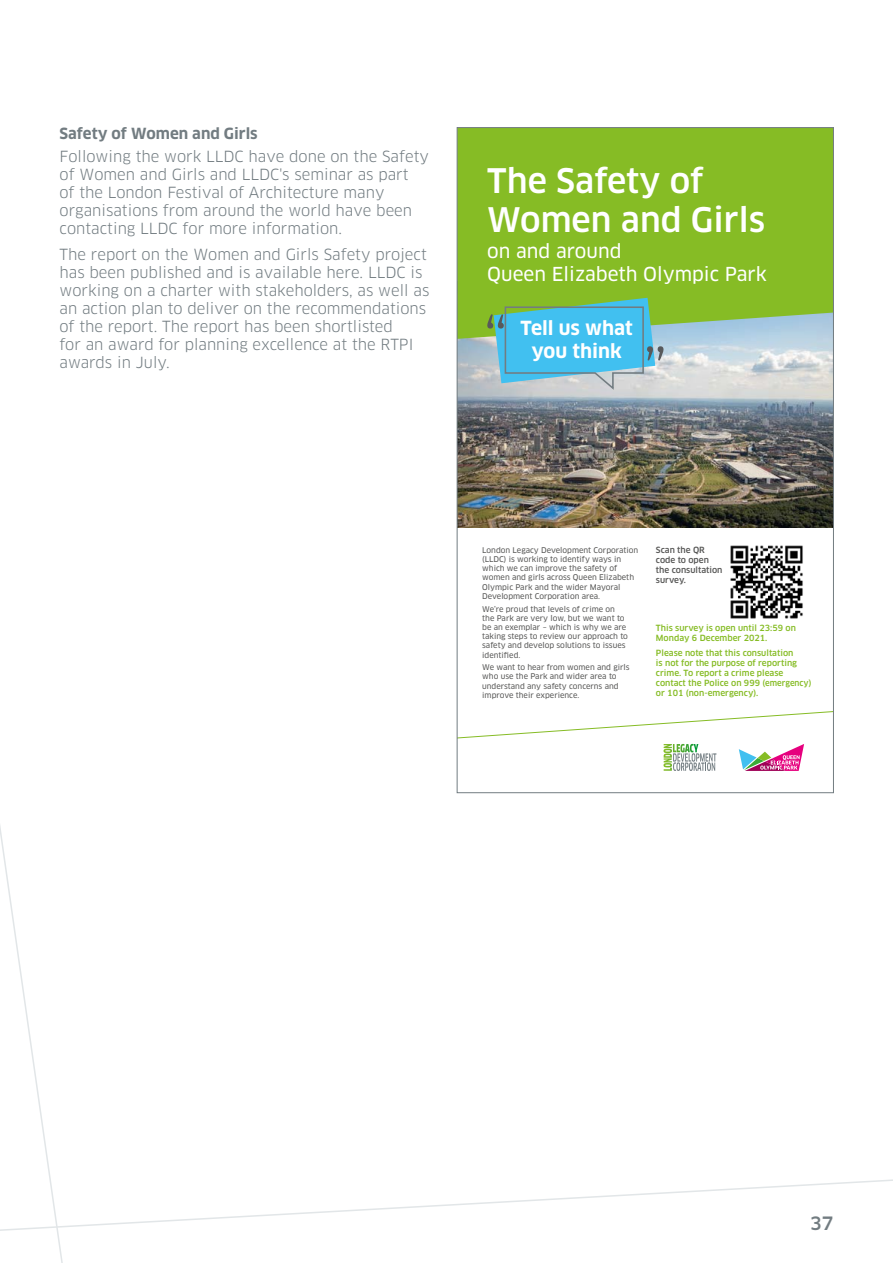
<style>
.page{position:relative;width:893px;height:1263px;background:#fff}
.page>*{position:absolute;margin:0;border:0;box-sizing:border-box;transform-origin:0 0}
.t1{font:500 33.15px/39.8px "Clan OT";color:#fff}
.t2{font:700 19.05px/22.8px "Clan OT";color:#fff;text-align:center}
.t3{font:18.75px/22.6px "Clan OT News";color:#fff}
.t4{font:500 18px "Clan OT";color:#727c81}
.t5{font:15px/18px "Clan OT";color:#727c81}
.t6{font:700 15px "Clan OT";color:#727c81}
.t7{font:500 8.4px/10.1px "Clan OT";color:#86bc25}
.t8{font:500 8.4px/10.1px "Clan OT";color:#575756}
.t9{font:7.65px/9.1px "Clan OT News";color:#575756}
</style>
<div class="page">
<svg style="left:0;top:825px;width:63px;height:438px"></svg>
<svg style="left:0;top:1177px;width:893px;height:62px"></svg>
<img style="left:459px;top:339px;width:373px;height:188px">
<svg style="left:459px;top:711px;width:373px;height:60px"></svg>
<img style="left:730px;top:545px;width:73px;height:74px">
<div style="left:459px;top:129px;width:373px;height:210px;background:#86bc25"></div>
<svg style="left:487px;top:298px;width:176px;height:93px;background:#69becc"></svg>
<h3 class="t6" style="left:60px;top:125px;width:200px">Safety of Women and Girls</h3>
<h3 class="t5" style="left:60px;top:147px;width:371px">Following the work LLDC have done on the Safety of Women and Girls and LLDC's seminar as part<br>of the London Festival of Architecture many organisations from around the world have been contacting LLDC for more information.</h3>
<p class="t5" style="left:60px;top:246px;width:371px">The report on the Women and Girls Safety project has been published and is available here. LLDC is working on a charter with stakeholders, as well as an action plan to deliver on the recommendations of the report. The report has been shortlisted<br>for an award for planning excellence at the RTPI awards in July.</p>
<h1 class="t1" style="left:487px;top:161px;width:279px">The Safety of<br>Women and Girls</h1>
<h3 class="t3" style="left:487px;top:240px;width:281px">on and around<br>Queen Elizabeth Olympic Park</h3>
<h2 class="t2" style="left:521px;top:317px;width:114px">Tell us what you think</h2>
<p class="t9" style="left:482px;top:545px;width:158px">London Legacy Development Corporation (LLDC) is working to identify ways in which we can improve the safety of women and girls across Queen Elizabeth Olympic Park and the wider Mayoral Development Corporation area.</p>
<p class="t9" style="left:482px;top:604px;width:147px">We’re proud that levels of crime on the Park are very low, but we want to be an exemplar – which is why we are taking steps to review our approach to safety and develop solutions to issues identified.</p>
<p class="t9" style="left:482px;top:663px;width:149px">We want to hear from women and girls who use the Park and wider area to understand any safety concerns and improve their experience.</p>
<p class="t8" style="left:656px;top:545px;width:68px">Scan the QR code to open the consultation survey.</p>
<p class="t7" style="left:656px;top:623px;width:141px">This survey is open until 23:59 on<br>Monday 6 December 2021.</p>
<p class="t7" style="left:656px;top:648px;width:157px">Please note that this consultation<br>is not for the purpose of reporting crime. To report a crime please contact the Police on 999 (emergency) or 101 (non-emergency).</p>
<h3 class="t4" style="left:810px;top:1213px;width:25px">37</h3>
</div>
